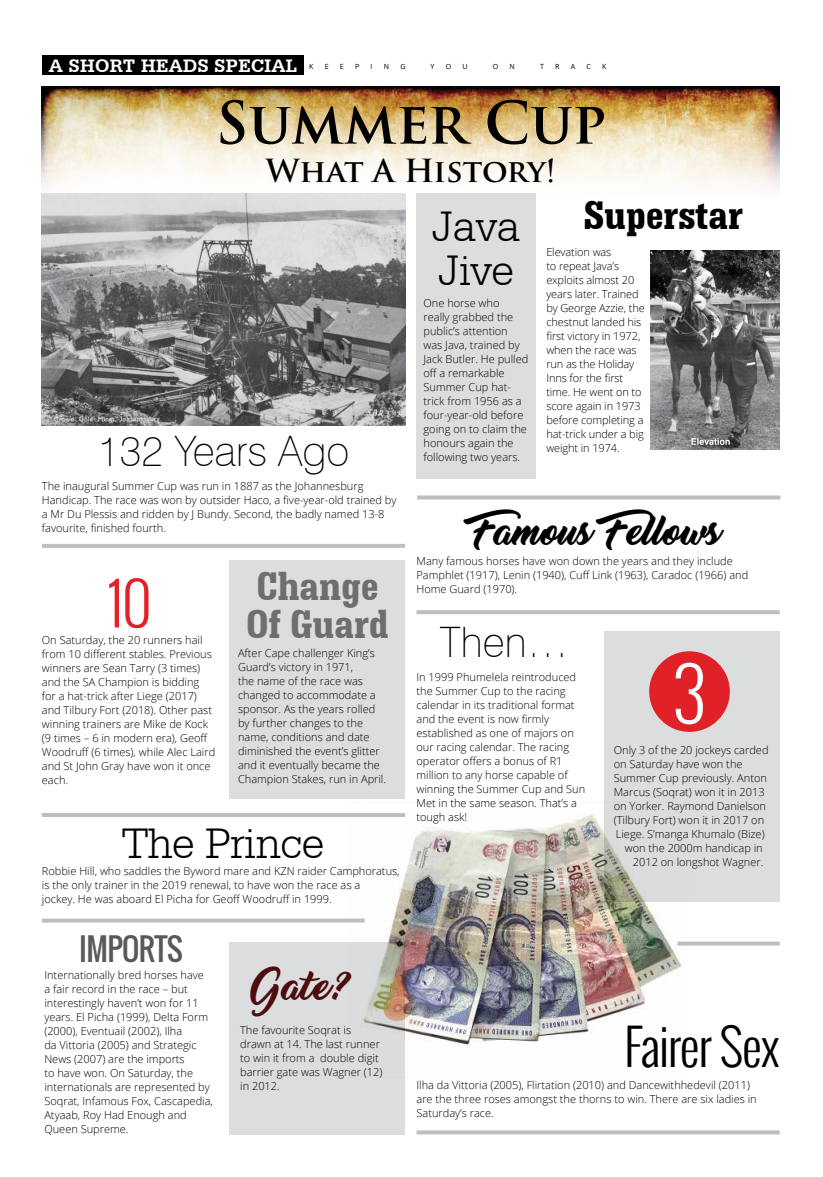
<style>
.page{position:relative;width:823px;height:1177px;background:#fff}
.page>*{position:absolute;margin:0;border:0;box-sizing:border-box;transform-origin:0 0}
.t1{font:300 58px "Oswald";color:#e02128}
.t2{font:700 57px "Trajan Pro";color:#000}
.t3{font:300 49.9px "Oswald";letter-spacing:-.02em;color:#000}
.t4{font:300 46px/44px "Serifa BT";letter-spacing:-.02em;color:#000}
.t5{font:100 42px "Swiss 721 BT";color:#000}
.t6{font:700 condensed 42px "Serifa BT";letter-spacing:-.01em;color:#6d6e71;scale:1.07 1}
.t7{font:700 condensed 42px "Serifa BT";letter-spacing:-.01em;color:#000;scale:1.07 1}
.t8{font:33px "Thinking Of Betty";letter-spacing:-.04em;color:#000}
.t9{font:33px "Thinking Of Betty";color:#4d0d0e}
.t10{font:700 31px "Trajan Pro";letter-spacing:-.015em;color:#000}
.t11{font:30px "Oswald";letter-spacing:-.02em;color:#58595b}
.t12{font:700 19px "Serifa BT";letter-spacing:.02em;color:#fff}
.t13{font:300 11px/14px "Open Sans";color:#000}
.t14{font:7.1px "Open Sans";color:#000}
</style>
<div class="page">
<img style="left:42px;top:87px;width:737px;height:119px">
<div style="left:229px;top:941px;width:176px;height:193px;background:#dcddde"></div>
<div style="left:603px;top:631px;width:176px;height:270px;background:#dcddde"></div>
<div style="left:416px;top:193px;width:119px;height:285px;background:#dcddde"></div>
<img style="left:42px;top:194px;width:363px;height:231px">
<div style="left:229px;top:560px;width:176px;height:239px;background:#dcddde"></div>
<div style="left:648px;top:651px;width:81px;height:80px;background:#e02128;border-radius:50%"></div>
<svg style="left:675px;top:662px;width:27px;height:62px"></svg>
<img style="left:349px;top:802px;width:340px;height:246px">
<svg style="left:416px;top:1130px;width:363px;height:4px"></svg>
<svg style="left:677px;top:941px;width:102px;height:4px"></svg>
<hr style="left:416px;top:610px;width:363px;height:4px;background:#bcbec0">
<svg style="left:417px;top:495px;width:363px;height:4px"></svg>
<hr style="left:42px;top:544px;width:363px;height:4px;background:#bcbec0">
<hr style="left:42px;top:813px;width:363px;height:4px;background:#bcbec0">
<svg style="left:42px;top:918px;width:322px;height:4px"></svg>
<img style="left:650px;top:251px;width:129px;height:198px">
<div style="left:690px;top:437px;width:44px;height:13px;background:#000;opacity:.75"></div>
<svg style="left:691px;top:438px;width:38px;height:7px"></svg>
<div style="left:43px;top:56px;width:260px;height:19px;background:#000"></div>
<h3 class="t12" style="left:46px;top:54px;width:130px">SHORT HEAD</h3>
<h3 class="t12" style="left:49px;top:54px;width:250px">A SHORT HEADS S SPECIAL</h3>
<p class="t14" style="left:309px;top:62px;width:6px">K</p>
<p class="t14" style="left:324px;top:62px;width:5px">E</p>
<p class="t14" style="left:340px;top:62px;width:5px">E</p>
<p class="t14" style="left:355px;top:62px;width:6px">P</p>
<p class="t14" style="left:370px;top:62px;width:3px">I</p>
<p class="t14" style="left:383px;top:62px;width:7px">N</p>
<p class="t14" style="left:400px;top:62px;width:7px">G</p>
<p class="t14" style="left:430px;top:62px;width:5px">Y</p>
<p class="t14" style="left:445px;top:62px;width:7px">O</p>
<p class="t14" style="left:462px;top:62px;width:7px">U</p>
<p class="t14" style="left:492px;top:62px;width:7px">O</p>
<p class="t14" style="left:509px;top:62px;width:7px">N</p>
<p class="t14" style="left:539px;top:62px;width:5px">T</p>
<p class="t14" style="left:555px;top:62px;width:6px">R</p>
<p class="t14" style="left:570px;top:62px;width:6px">A</p>
<p class="t14" style="left:586px;top:62px;width:6px">C</p>
<p class="t14" style="left:602px;top:62px;width:6px">K</p>
<h2 class="t2" style="left:215px;top:87px;width:392px">Summer Cup</h2>
<h3 class="t10" style="left:266px;top:151px;width:291px">What A History!</h3>
<h3 class="t5" style="left:98px;top:426px;width:253px">132 Years Ago</h3>
<p class="t13" style="left:42px;top:479px;width:356px">The inaugural Summer Cup was run in 1887 as the Johannesburg Handicap. The race was won by outsider Haco, a five-year-old trained by a Mr Du Plessis and ridden by J Bundy. Second, the badly named 13-8 favourite, finished fourth.</p>
<h1 class="t1" style="left:108px;top:561px;width:45px">10</h1>
<p class="t13" style="left:42px;top:633px;width:175px">On Saturday, the 20 runners hail from 10 different stables. Previous winners are Sean Tarry (3 times) and the SA Champion is bidding for a hat-trick after Liege (2017) and Tilbury Fort (2018). Other past winning trainers are Mike de Kock (9 times – 6 in modern era), Geoff<br>Woodruff (6 times), while Alec Laird and St John Gray have won it once each.</p>
<h3 class="t6" style="left:256px;top:560px;width:116px">Change</h3>
<h3 class="t6" style="left:246px;top:598px;width:135px">Of Guard</h3>
<p class="t13" style="left:238px;top:646px;width:149px">After Cape challenger King’s<br>Guard’s victory in 1971,<br>the name of the race was changed to accommodate a sponsor. As the years rolled by further changes to the name, conditions and date diminished the event’s glitter and it eventually became the<br>Champion Stakes, run in April.</p>
<h3 class="t4" style="left:122px;top:820px;width:204px">The Prince</h3>
<p class="t13" style="left:42px;top:863px;width:359px">Robbie Hill, who saddles the Byword mare and KZN raider Camphoratus, is the only trainer in the 2019 renewal, to have won the race as a<br>jockey. He was aboard El Picha for Geoff Woodruff in 1999.</p>
<h3 class="t11" style="left:79px;top:926px;width:105px">IMPORTS</h3>
<p class="t13" style="left:44px;top:968px;width:170px">Internationally bred horses have<br>a fair record in the race – but interestingly haven’t won for 11 years. El Picha (1999), Delta Form (2000), Eventuail (2002), Ilha<br>da Vittoria (2005) and Strategic<br>News (2007) are the imports<br>to have won. On Saturday, the internationals are represented by<br>Soqrat, Infamous Fox, Cascapedia,<br>Atyaab, Roy Had Enough and<br>Queen Supreme.</p>
<h3 class="t9" style="left:254px;top:968px;width:98px">Gate?</h3>
<p class="t13" style="left:240px;top:1022px;width:144px">The favourite Soqrat is drawn at 14. The last runner to win it from a double digit barrier gate was Wagner (12) in 2012.</p>
<h3 class="t4" style="left:431px;top:203px;width:90px">Java<br>Jive</h3>
<p class="t13" style="left:423px;top:296px;width:106px">One horse who really grabbed the public’s attention was Java, trained by<br>Jack Butler. He pulled off a remarkable<br>Summer Cup hat&shy;trick from 1956 as a four-year-old before going on to claim the honours again the following two years.</p>
<h3 class="t7" style="left:582px;top:190px;width:151px">Superstar</h3>
<p class="t13" style="left:546px;top:244px;width:100px">Elevation was<br>to repeat Java’s exploits almost 20 years later. Trained by George Azzie, the chestnut landed his first victory in 1972, when the race was run as the Holiday<br>Inns for the first time. He went on to score again in 1973 before completing a hat-trick under a big weight in 1974.</p>
<h3 class="t8" style="left:473px;top:514px;width:250px">Famous Fellows</h3>
<p class="t13" style="left:416px;top:553px;width:333px">Many famous horses have won down the years and they include<br>Pamphlet (1917), Lenin (1940), Cuff Link (1963), Caradoc (1966) and</p>
<p class="t13" style="left:416px;top:581px;width:102px">Home Guard (1970).</p>
<h3 class="t5" style="left:439px;top:616px;width:131px">Then…</h3>
<p class="t13" style="left:416px;top:669px;width:170px">In 1999 Phumelela reintroduced the Summer Cup to the racing calendar in its traditional format and the event is now firmly established as one of majors on our racing calendar. The racing operator offers a bonus of R1 million to any horse capable of winning the Summer Cup and Sun<br>Met in the same season. That’s a tough ask!</p>
<p class="t13" style="left:613px;top:742px;width:156px">Only 3 of the 20 jockeys carded</p>
<p class="t13" style="left:613px;top:756px;width:130px">on Saturday have won the</p>
<p class="t13" style="left:613px;top:770px;width:154px">Summer Cup previously. Anton</p>
<p class="t13" style="left:613px;top:784px;width:152px">Marcus (Soqrat) won it in 2013</p>
<p class="t13" style="left:613px;top:798px;width:154px">on Yorker. Raymond Danielson</p>
<p class="t13" style="left:613px;top:812px;width:152px">(Tilbury Fort) won it in 2017 on</p>
<p class="t13" style="left:615px;top:826px;width:150px">Liege. S’manga Khumalo (Bize)</p>
<p class="t13" style="left:624px;top:840px;width:139px">won the 2000m handicap in</p>
<p class="t13" style="left:632px;top:854px;width:132px">2012 on longshot Wagner.</p>
<h3 class="t3" style="left:623px;top:1010px;width:157px">Fairer Sex</h3>
<p class="t13" style="left:416px;top:1077px;width:341px">Ilha da Vittoria (2005), Flirtation (2010) and Dancewithhedevil (2011) are the three roses amongst the thorns to win. There are six ladies in<br>Saturday’s race.</p>
</div>
